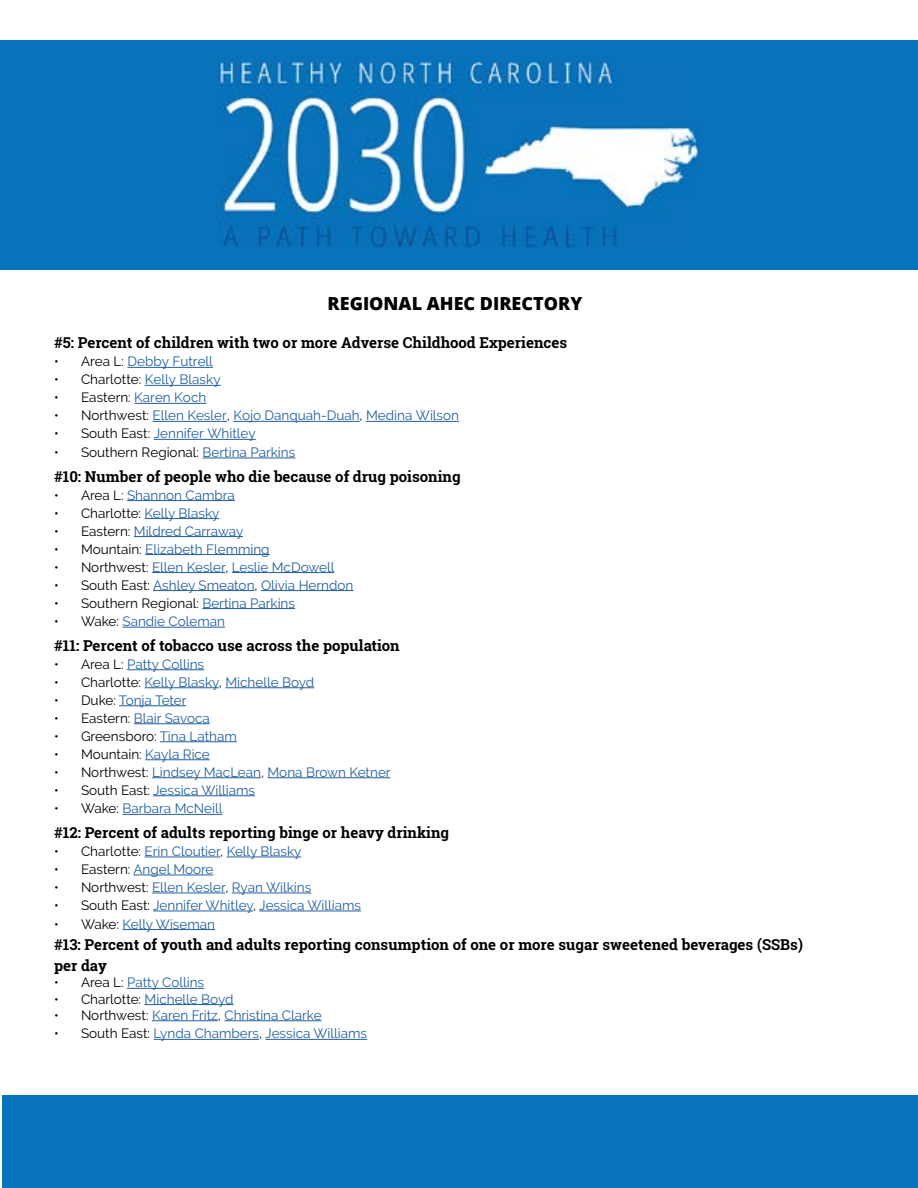
<style>
.page{position:relative;width:918px;height:1188px;background:#fff}
.page>*{position:absolute;margin:0;border:0;box-sizing:border-box;transform-origin:0 0}
.t1{font:800 18px "Open Sans";color:#000}
.t2{font:700 15px/21.6px "Roboto Slab";color:#000}
.t3{font:13.5px "Raleway";color:#215e9e}
.t4{font:13.5px "Raleway";color:#000}
.s1{color:#000}
.s2{color:#215e9e}
</style>
<div class="page">
<img style="left:216px;top:62px;width:486px;height:186px">
<div style="left:0;top:40px;width:216px;height:230px;background:#0872ba"></div>
<div style="left:216px;top:248px;width:494px;height:22px;background:#0872ba"></div>
<div style="left:208px;top:40px;width:494px;height:22px;background:#0872ba"></div>
<div style="left:702px;top:40px;width:216px;height:230px;background:#0872ba"></div>
<div style="left:2px;top:1095px;width:916px;height:93px;background:#0872ba"></div>
<hr style="left:127px;top:367px;width:86px;height:1px;background:#215e9e">
<hr style="left:145px;top:385px;width:76px;height:1px;background:#215e9e">
<hr style="left:134px;top:403px;width:72px;height:1px;background:#215e9e">
<hr style="left:153px;top:421px;width:74px;height:1px;background:#215e9e">
<hr style="left:233px;top:421px;width:127px;height:1px;background:#215e9e">
<hr style="left:366px;top:421px;width:93px;height:1px;background:#215e9e">
<hr style="left:154px;top:439px;width:102px;height:1px;background:#215e9e">
<hr style="left:203px;top:458px;width:92px;height:1px;background:#215e9e">
<hr style="left:127px;top:500px;width:108px;height:1px;background:#215e9e">
<hr style="left:145px;top:518px;width:74px;height:1px;background:#215e9e">
<hr style="left:134px;top:536px;width:109px;height:1px;background:#215e9e">
<hr style="left:145px;top:554px;width:125px;height:1px;background:#215e9e">
<hr style="left:152px;top:572px;width:73px;height:1px;background:#215e9e">
<hr style="left:232px;top:572px;width:102px;height:1px;background:#215e9e">
<hr style="left:153px;top:590px;width:102px;height:1px;background:#215e9e">
<hr style="left:261px;top:590px;width:92px;height:1px;background:#215e9e">
<hr style="left:202px;top:608px;width:93px;height:1px;background:#215e9e">
<hr style="left:122px;top:627px;width:103px;height:1px;background:#215e9e">
<hr style="left:127px;top:669px;width:77px;height:1px;background:#215e9e">
<hr style="left:145px;top:687px;width:74px;height:1px;background:#215e9e">
<hr style="left:225px;top:687px;width:89px;height:1px;background:#215e9e">
<hr style="left:119px;top:705px;width:67px;height:1px;background:#215e9e">
<hr style="left:134px;top:723px;width:76px;height:1px;background:#215e9e">
<hr style="left:160px;top:741px;width:77px;height:1px;background:#215e9e">
<hr style="left:145px;top:759px;width:65px;height:1px;background:#215e9e">
<hr style="left:152px;top:777px;width:109px;height:1px;background:#215e9e">
<hr style="left:268px;top:777px;width:122px;height:1px;background:#215e9e">
<hr style="left:153px;top:795px;width:102px;height:1px;background:#215e9e">
<hr style="left:122px;top:814px;width:100px;height:1px;background:#215e9e">
<hr style="left:145px;top:857px;width:75px;height:1px;background:#215e9e">
<hr style="left:227px;top:857px;width:74px;height:1px;background:#215e9e">
<hr style="left:133px;top:875px;width:81px;height:1px;background:#215e9e">
<hr style="left:152px;top:893px;width:73px;height:1px;background:#215e9e">
<hr style="left:232px;top:893px;width:79px;height:1px;background:#215e9e">
<hr style="left:153px;top:911px;width:100px;height:1px;background:#215e9e">
<hr style="left:259px;top:911px;width:102px;height:1px;background:#215e9e">
<hr style="left:122px;top:929px;width:93px;height:1px;background:#215e9e">
<hr style="left:127px;top:988px;width:77px;height:1px;background:#215e9e">
<hr style="left:145px;top:1004px;width:89px;height:1px;background:#215e9e">
<hr style="left:152px;top:1020px;width:66px;height:1px;background:#215e9e">
<hr style="left:224px;top:1020px;width:98px;height:1px;background:#215e9e">
<hr style="left:154px;top:1039px;width:105px;height:1px;background:#215e9e">
<hr style="left:265px;top:1039px;width:102px;height:1px;background:#215e9e">
<h1 class="t1" style="left:328px;top:290px;width:256px">REGIONAL AHEC DIRECTORY</h1>
<p class="t2" style="left:54px;top:332px;width:515px">#5: Percent of children with two or more Adverse Childhood Experiences</p>
<p class="t3" style="left:54px;top:354px;width:160px"><span class="s1">• Area L:</span> Debby Futrell</p>
<p class="t4" style="left:54px;top:372px;width:168px">• Charlotte: <span class="s2">Kelly Blasky</span></p>
<p class="t4" style="left:54px;top:390px;width:154px">• Eastern: <span class="s2">Karen Koch</span></p>
<p class="t3" style="left:54px;top:408px;width:407px"><span class="s1">• Northwest:</span> Ellen Kesler<span class="s1">,</span> Kojo Danquah-Duah<span class="s1">,</span> Medina Wilson</p>
<p class="t3" style="left:54px;top:426px;width:203px"><span class="s1">• South East:</span> Jennifer Whitley</p>
<p class="t4" style="left:54px;top:444px;width:243px">• Southern Regional: <span class="s2">Bertina Parkins</span></p>
<p class="t2" style="left:54px;top:465px;width:408px">#10: Number of people who die because of drug poisoning</p>
<p class="t3" style="left:54px;top:487px;width:182px"><span class="s1">• Area L:</span> Shannon Cambra</p>
<p class="t4" style="left:54px;top:505px;width:167px">• Charlotte: <span class="s2">Kelly Blasky</span></p>
<p class="t3" style="left:54px;top:523px;width:191px"><span class="s1">• Eastern:</span> Mildred Carraway</p>
<p class="t3" style="left:54px;top:541px;width:217px"><span class="s1">• Mountain:</span> Elizabeth Flemming</p>
<p class="t3" style="left:54px;top:559px;width:282px"><span class="s1">• Northwest:</span> Ellen Kesler<span class="s1">,</span> Leslie McDowell</p>
<p class="t3" style="left:54px;top:577px;width:301px"><span class="s1">• South East:</span> Ashley Smeaton<span class="s1">,</span> Olivia Herndon</p>
<p class="t4" style="left:54px;top:595px;width:243px">• Southern Regional: <span class="s2">Bertina Parkins</span></p>
<p class="t3" style="left:54px;top:613px;width:173px"><span class="s1">• Wake:</span> Sandie Coleman</p>
<p class="t2" style="left:54px;top:634px;width:347px">#11: Percent of tobacco use across the population</p>
<p class="t3" style="left:54px;top:656px;width:152px"><span class="s1">• Area L:</span> Patty Collins</p>
<p class="t3" style="left:54px;top:674px;width:262px"><span class="s1">• Charlotte:</span> Kelly Blasky<span class="s1">,</span> Michelle Boyd</p>
<p class="t3" style="left:54px;top:692px;width:134px"><span class="s1">• Duke:</span> Tonja Teter</p>
<p class="t3" style="left:54px;top:710px;width:157px"><span class="s1">• Eastern:</span> Blair Savoca</p>
<p class="t4" style="left:54px;top:728px;width:184px">• Greensboro: <span class="s2">Tina Latham</span></p>
<p class="t4" style="left:54px;top:746px;width:157px">• Mountain: <span class="s2">Kayla Rice</span></p>
<p class="t3" style="left:54px;top:764px;width:338px"><span class="s1">• Northwest:</span> Lindsey MacLean<span class="s1">,</span> Mona Brown Ketner</p>
<p class="t3" style="left:54px;top:782px;width:203px"><span class="s1">• South East:</span> Jessica Williams</p>
<p class="t3" style="left:54px;top:801px;width:170px"><span class="s1">• Wake:</span> Barbara McNeill</p>
<p class="t2" style="left:54px;top:821px;width:397px">#12: Percent of adults reporting binge or heavy drinking</p>
<p class="t3" style="left:54px;top:843px;width:249px"><span class="s1">• Charlotte:</span> Erin Cloutier<span class="s1">,</span> Kelly Blasky</p>
<p class="t3" style="left:54px;top:861px;width:161px"><span class="s1">• Eastern:</span> Angel Moore</p>
<p class="t3" style="left:54px;top:879px;width:259px"><span class="s1">• Northwest:</span> Ellen Kesler<span class="s1">,</span> Ryan Wilkins</p>
<p class="t3" style="left:54px;top:897px;width:309px"><span class="s1">• South East:</span> Jennifer Whitley<span class="s1">,</span> Jessica Williams</p>
<p class="t3" style="left:54px;top:916px;width:163px"><span class="s1">• Wake:</span> Kelly Wiseman</p>
<p class="t2" style="left:54px;top:933px;width:751px">#13: Percent of youth and adults reporting consumption of one or more sugar sweetened beverages (SSBs) per day</p>
<p class="t3" style="left:54px;top:975px;width:152px"><span class="s1">• Area L:</span> Patty Collins</p>
<p class="t3" style="left:54px;top:991px;width:181px"><span class="s1">• Charlotte:</span> Michelle Boyd</p>
<p class="t3" style="left:54px;top:1007px;width:269px"><span class="s1">• Northwest:</span> Karen Fritz<span class="s1">,</span> Christina Clarke</p>
<p class="t3" style="left:54px;top:1026px;width:315px"><span class="s1">• South East:</span> Lynda Chambers<span class="s1">,</span> Jessica Williams</p>
</div>
